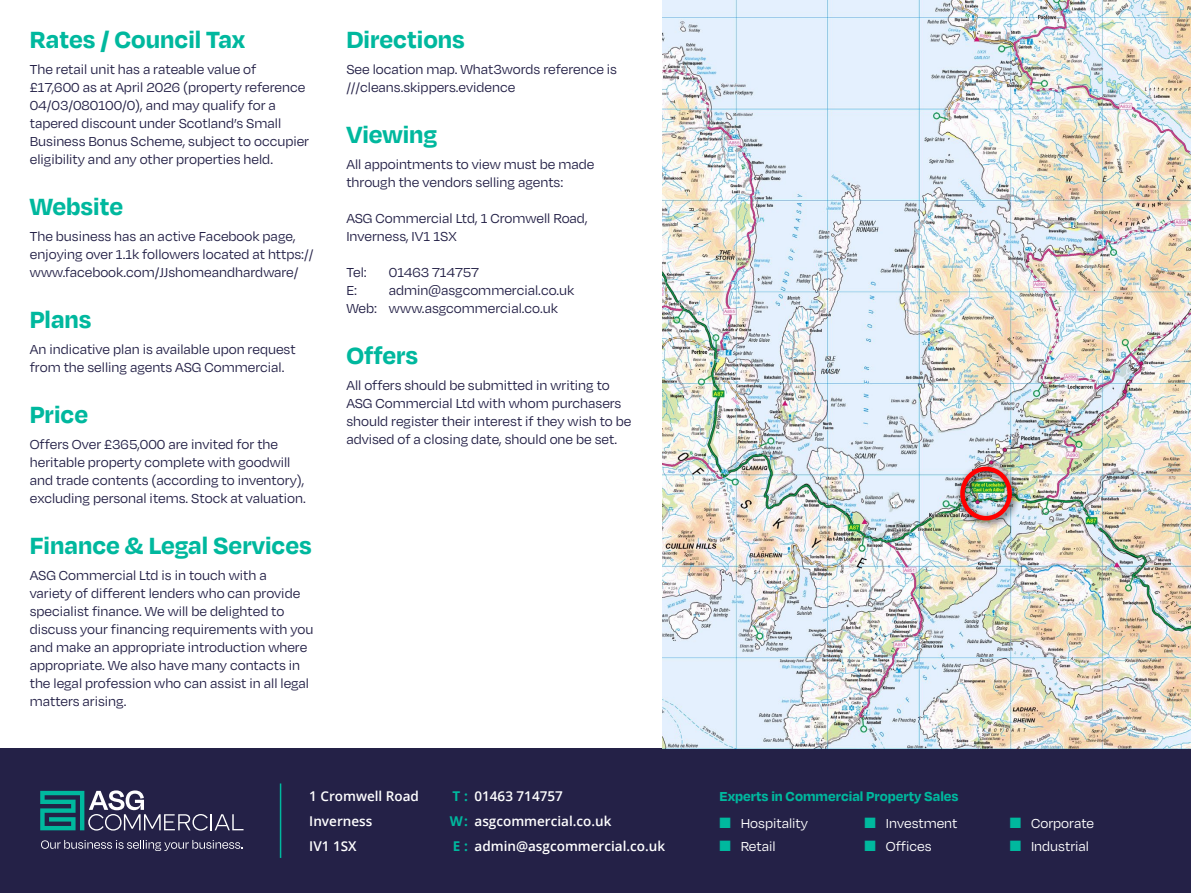
<style>
.page{position:relative;width:1191px;height:893px;background:#fff}
.page>*{position:absolute;margin:0;border:0;box-sizing:border-box;transform-origin:0 0}
.t1{font:700 27px "Degular";color:#00b89e}
.t2{font:15px/18px "Degular";color:#242147}
.t3{font:15px "Degular";color:#fff}
.t4{font:700 15px "Degular";color:#00b89e}
.t5{font:600 13.5px/25px "Open Sans";color:#fff}
.s1{font-weight:700;color:#00b89e}
.s2{color:#00b89e}
</style>
<div class="page">
<div style="left:0;top:748px;width:1191px;height:145px;background:#242147"></div>
<hr style="left:280px;top:783px;width:1px;height:75px;background:#00b89e">
<svg style="left:41px;top:840px;width:201px;height:11px"></svg>
<svg style="left:40px;top:790px;width:203px;height:41px"></svg>
<img style="left:663px;top:0;width:528px;height:748px">
<div style="left:954px;top:461px;width:67px;height:69px;background:#000;opacity:.75"></div>
<div style="left:960px;top:467px;width:52px;height:53px;border:4px solid #f00;border-radius:50%"></div>
<h1 class="t1" style="left:30px;top:22px;width:217px">Rates / Council Tax</h1>
<p class="t2" style="left:30px;top:60px;width:281px">The retail unit has a rateable value of £17,600 as at April 2026 (property reference 04/03/080100/0), and may qualify for a tapered discount under Scotland’s Small Business Bonus Scheme, subject to occupier eligibility and any other properties held.</p>
<h1 class="t1" style="left:30px;top:189px;width:95px">Website</h1>
<p class="t2" style="left:30px;top:227px;width:285px">The business has an active Facebook page, enjoying over 1.1k followers located at https:// www.facebook.com/JJshomeandhardware/</p>
<h1 class="t1" style="left:30px;top:302px;width:63px">Plans</h1>
<p class="t2" style="left:30px;top:340px;width:267px">An indicative plan is available upon request from the selling agents ASG Commercial.</p>
<h1 class="t1" style="left:30px;top:397px;width:60px">Price</h1>
<p class="t2" style="left:30px;top:435px;width:277px">Offers Over £365,000 are invited for the heritable property complete with goodwill and trade contents (according to inventory), excluding personal items. Stock at valuation.</p>
<h1 class="t1" style="left:30px;top:528px;width:284px">Finance &amp; Legal Services</h1>
<p class="t2" style="left:30px;top:566px;width:285px">ASG Commercial Ltd is in touch with a<br>variety of different lenders who can provide specialist finance. We will be delighted to discuss your financing requirements with you and make an appropriate introduction where appropriate. We also have many contacts in the legal profession who can assist in all legal matters arising.</p>
<h1 class="t1" style="left:346px;top:22px;width:120px">Directions</h1>
<p class="t2" style="left:346px;top:60px;width:272px">See location map. What3words reference is ///cleans.skippers.evidence</p>
<h1 class="t1" style="left:346px;top:117px;width:92px">Viewing</h1>
<p class="t2" style="left:346px;top:155px;width:249px">All appointments to view must be made through the vendors selling agents:</p>
<p class="t2" style="left:346px;top:209px;width:243px">ASG Commercial Ltd, 1 Cromwell Road,<br>Inverness, IV1 1SX</p>
<p class="t2" style="left:346px;top:263px;width:22px">Tel:</p>
<p class="t2" style="left:389px;top:263px;width:92px">01463 714757</p>
<p class="t2" style="left:346px;top:281px;width:12px">E:</p>
<p class="t2" style="left:346px;top:281px;width:229px;text-indent:43px">admin@asgcommercial.co.uk<br>Web: www.asgcommercial.co.uk</p>
<h1 class="t1" style="left:346px;top:338px;width:73px">Offers</h1>
<p class="t2" style="left:346px;top:376px;width:287px">All offers should be submitted in writing to ASG Commercial Ltd with whom purchasers should register their interest if they wish to be advised of a closing date, should one be set.</p>
<p class="t5" style="left:309px;top:783px;width:111px">1 Cromwell Road<br>Inverness<br>IV1 1SX</p>
<p class="t5" style="left:450px;top:783px;width:217px"><span class="s1">T :</span> 01463 714757<br><span class="s1">W:</span> asgcommercial.co.uk<br><span class="s1">E :</span> admin@asgcommercial.co.uk</p>
<p class="t4" style="left:719px;top:786px;width:241px">Experts in Commercial Property Sales</p>
<p class="t3" style="left:719px;top:814px;width:90px"><span class="s2">■</span> Hospitality</p>
<p class="t3" style="left:719px;top:837px;width:58px"><span class="s2">■</span> Retail</p>
<p class="t3" style="left:864px;top:814px;width:94px"><span class="s2">■</span> Investment</p>
<p class="t3" style="left:864px;top:837px;width:68px"><span class="s2">■</span> Offices</p>
<p class="t3" style="left:1009px;top:814px;width:86px"><span class="s2">■</span> Corporate</p>
<p class="t3" style="left:1009px;top:837px;width:81px"><span class="s2">■</span> Industrial</p>
</div>
